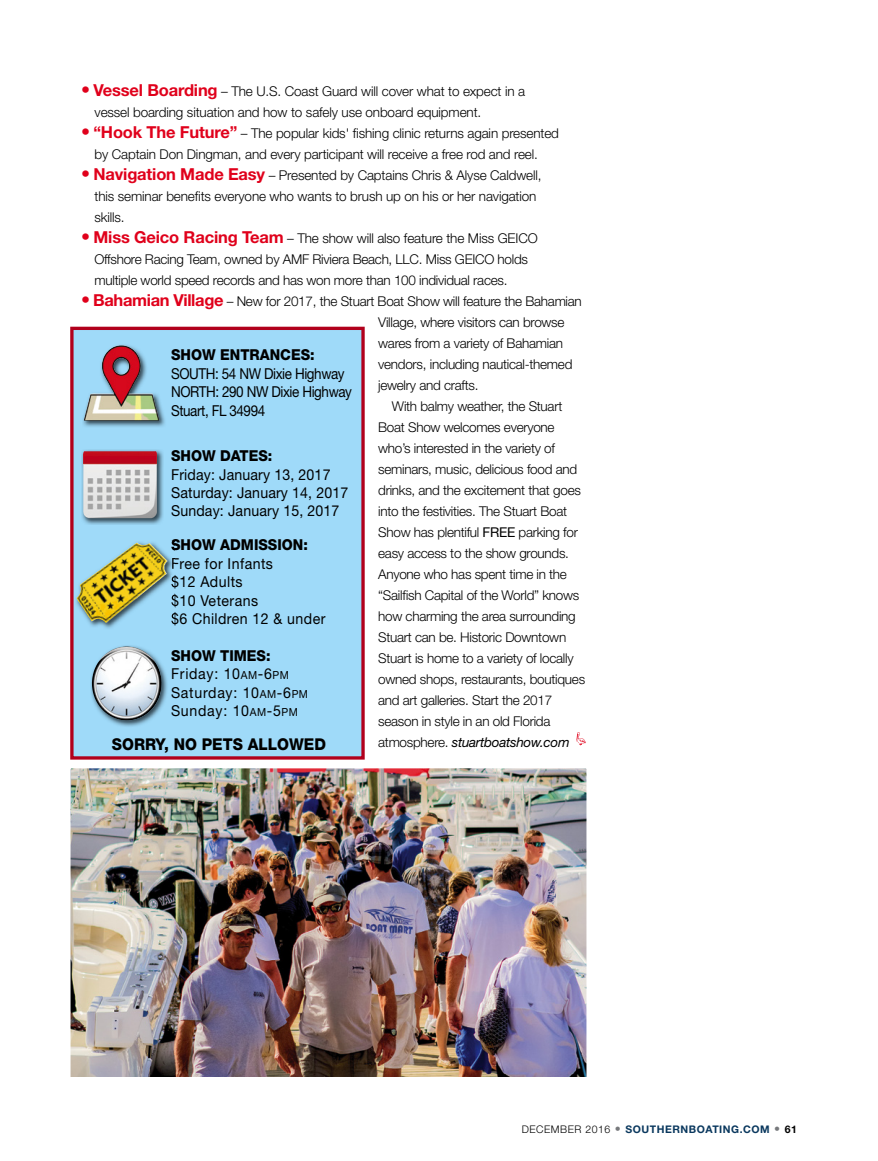
<style>
.page{position:relative;width:878px;height:1161px;background:#fff}
.page>*{position:absolute;margin:0;border:0;box-sizing:border-box;transform-origin:0 0}
.t1{font:800 16.35px "Helvetica Neue";color:#000;scale:.94 1}
.t2{font:15px/18.5px "Helvetica Neue";letter-spacing:.01em;color:#000;scale:.94 1}
.t3{font:15px/18.5px "Helvetica Neue";letter-spacing:-.03em;color:#000;scale:.89 1}
.t4{font:15px/18.5px "Helvetica Neue";letter-spacing:.05em;color:#000;scale:.94 1}
.t5{font:15px/18.5px "Helvetica Neue";letter-spacing:.03em;color:#000;scale:.94 1}
.t6{font:800 15px "Helvetica Neue";color:#000;scale:.94 1}
.t7{font:300 13.5px/21px "Helvetica Neue";letter-spacing:-.02em;color:#000}
.t8{font:700 10.5px "Helvetica Neue";letter-spacing:.05em;color:#0a385e}
.s1{font-size:18px;color:#e0001b}
.s2{font-weight:700;font-size:16.5px;color:#e0001b}
.s3{font-weight:400}
.s4{font-weight:400;font-style:italic}
.s5{font-weight:800}
.s6{font-size:11.1px}
.s7{font-weight:300;color:#000}
.s8{font-weight:300;font-size:12px;color:#77797c}
.s9{color:#000}
</style>
<div class="page">
<img style="left:576px;top:732px;width:10px;height:14px">
<img style="left:70px;top:768px;width:517px;height:309px">
<div style="left:72px;top:328px;width:291px;height:430px;background:#9fdaf9"></div>
<div style="left:70px;top:327px;width:295px;height:433px;border:3px solid #b1001c"></div>
<img style="left:83px;top:399px;width:82px;height:28px">
<img style="left:84px;top:345px;width:75px;height:76px">
<img style="left:83px;top:542px;width:89px;height:86px">
<svg style="left:171px;top:541px;width:3px;height:10px"></svg>
<svg style="left:172px;top:558px;width:2px;height:11px"></svg>
<img style="left:171px;top:575px;width:3px;height:14px">
<svg style="left:171px;top:594px;width:3px;height:13px"></svg>
<img style="left:171px;top:612px;width:3px;height:14px">
<img style="left:76px;top:544px;width:58px;height:69px">
<img style="left:81px;top:450px;width:82px;height:75px">
<img style="left:83px;top:451px;width:74px;height:67px">
<img style="left:91px;top:645px;width:76px;height:82px">
<img style="left:92px;top:646px;width:33px;height:53px">
<p class="t7" style="left:94px;top:80px;width:432px;text-indent:-13px"><span class="s1">•</span> <span class="s2">Vessel Boarding</span> – The U.S. Coast Guard will cover what to expect in a vessel boarding situation and how to safely use onboard equipment.</p>
<p class="t7" style="left:81px;top:122px;width:479px;text-align:center"><span class="s1">•</span> <span class="s2">“Hook The Future”</span> – The popular kids' fishing clinic returns again presented by Captain Don Dingman, and every participant will receive a free rod and reel.</p>
<p class="t7" style="left:95px;top:164px;width:448px;text-indent:-14px"><span class="s1">•</span> <span class="s2">Navigation Made Easy</span> – Presented by Captains Chris &amp; Alyse Caldwell, this seminar benefits everyone who wants to brush up on his or her navigation skills.</p>
<p class="t7" style="left:95px;top:227px;width:444px;text-indent:-14px"><span class="s1">•</span> <span class="s2">Miss Geico Racing Team</span> – The show will also feature the Miss GEICO<br>Offshore Racing Team, owned by AMF Riviera Beach, LLC. Miss GEICO holds multiple world speed records and has won more than 100 individual races.</p>
<p class="t7" style="left:378px;top:290px;width:205px;text-indent:-297px"><span class="s1">•</span> <span class="s2">Bahamian Village</span> – New for 2017, the Stuart Boat Show will feature the Bahamian Village, where visitors can browse wares from a variety of Bahamian vendors, including nautical-themed jewelry and crafts.</p>
<p class="t7" style="left:378px;top:395px;width:208px;text-indent:14px">With balmy weather, the Stuart Boat Show welcomes everyone who’s interested in the variety of seminars, music, delicious food and drinks, and the excitement that goes into the festivities. The Stuart Boat Show has plentiful <span class="s3">FREE</span> parking for easy access to the show grounds.<br>Anyone who has spent time in the “Sailfish Capital of the World” knows how charming the area surrounding Stuart can be. Historic Downtown Stuart is home to a variety of locally owned shops, restaurants, boutiques and art galleries. Start the 2017 season in style in an old Florida atmosphere. <span class="s4">stuartboatshow.com</span></p>
<p class="t6" style="left:171px;top:346px;width:154px">SHOW ENTRANCES:</p>
<p class="t3" style="left:171px;top:364px;width:205px">SOUTH: 54 NW Dixie Highway<br>NORTH: 290 NW Dixie Highway<br>Stuart, FL 34994</p>
<p class="t6" style="left:171px;top:447px;width:109px">SHOW DATES:</p>
<p class="t2" style="left:171px;top:465px;width:190px">Friday: January 13, 2017<br>Saturday: January 14, 2017<br>Sunday: January 15, 2017</p>
<p class="t6" style="left:171px;top:536px;width:147px">SHOW ADMISSION:</p>
<p class="t5" style="left:171px;top:554px;width:166px">Free for Infants<br>$12 Adults<br>$10 Veterans<br>$6 Children 12 &amp; under</p>
<p class="t4" style="left:171px;top:646px;width:147px"><span class="s5">SHOW TIMES:<br></span>Friday: 10<span class="s6">AM</span>-6<span class="s6">PM<br></span>Saturday: 10<span class="s6">AM</span>-6<span class="s6">PM<br></span>Sunday: 10<span class="s6">AM</span>-5<span class="s6">PM</span></p>
<p class="t1" style="left:112px;top:735px;width:229px">SORRY, NO PETS ALLOWED</p>
<p class="t8" style="left:522px;top:1123px;width:276px"><span class="s7">DECEMBER 2016</span> <span class="s8">•</span> SOUTHERNBOATING.COM <span class="s8">•</span> <span class="s9">61</span></p>
</div>
